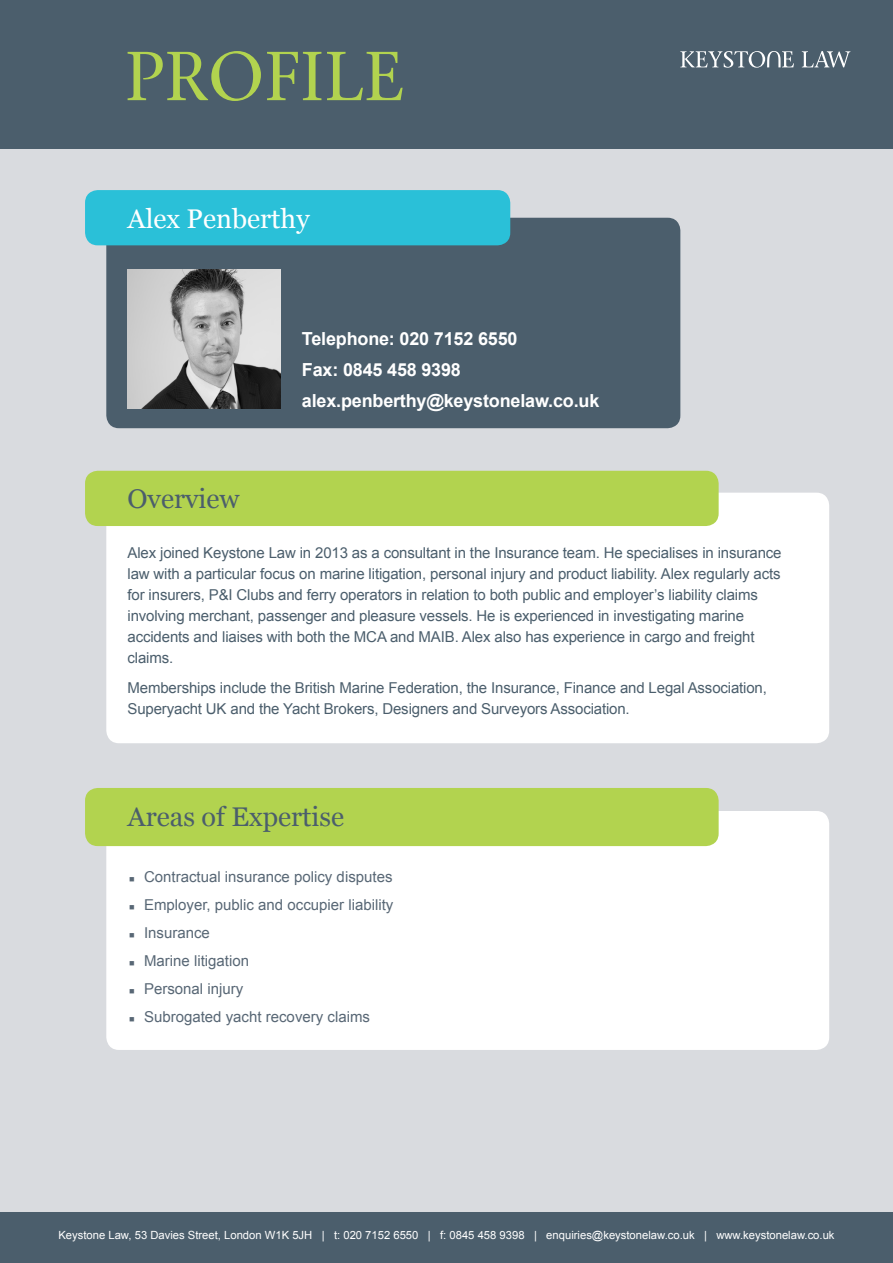
<style>
.page{position:relative;width:893px;height:1263px;background:#d9dbdf}
.page>*{position:absolute;margin:0;border:0;box-sizing:border-box;transform-origin:0 0}
.Keystone_heading_-_g{font:27px "Georgia";color:#4b5e6c}
.t1{font:27px "Georgia";color:#fff}
.Keystone_intro_para{font:700 18px "Arial";letter-spacing:-.01em;color:#fff}
.Keystone_intro_para-2{font:15px/21px "Arial";letter-spacing:-.01em;color:#4b5e6c}
.Keystone_txt{font:15px "Arial";color:#586775}
.t2{font:11.25px "Arial";color:#fff}
</style>
<div class="page">
<div style="left:0;top:0;width:893px;height:149px;background:#4b5e6c"></div>
<svg style="left:680px;top:51px;width:170px;height:17px"></svg>
<svg style="left:128px;top:51px;width:275px;height:50px"></svg>
<div style="left:0;top:1212px;width:893px;height:51px;background:#4b5e6c"></div>
<div style="left:106px;top:218px;width:574px;height:210px;background:#4b5e6c;border-radius:13px"></div>
<div style="left:106px;top:493px;width:723px;height:250px;background:#fff;border-radius:13px"></div>
<img style="left:128px;top:270px;width:153px;height:138px">
<div style="left:85px;top:471px;width:634px;height:55px;background:#b2d34f;border-radius:13px"></div>
<div style="left:85px;top:190px;width:425px;height:55px;background:#2ac0d8;border-radius:13px"></div>
<div style="left:106px;top:811px;width:723px;height:239px;background:#fff;border-radius:13px"></div>
<div style="left:85px;top:788px;width:634px;height:58px;background:#b2d34f;border-radius:13px"></div>
<p class="t1" style="left:128px;top:202px;width:184px">Alex Penberthy</p>
<p class="Keystone_heading_-_g" style="left:128px;top:482px;width:113px">Overview</p>
<p class="Keystone_intro_para" style="left:302px;top:327px;width:217px">Telephone: 020 7152 6550</p>
<p class="Keystone_intro_para" style="left:302px;top:358px;width:161px">Fax: 0845 458 9398</p>
<p class="Keystone_intro_para" style="left:302px;top:389px;width:299px">alex.penberthy@keystonelaw.co.uk</p>
<p class="Keystone_intro_para-2" style="left:128px;top:543px;width:655px">Alex joined Keystone Law in 2013 as a consultant in the Insurance team. He specialises in insurance law with a particular focus on marine litigation, personal injury and product liability. Alex regularly acts for insurers, P&amp;I Clubs and ferry operators in relation to both public and employer’s liability claims involving merchant, passenger and pleasure vessels. He is experienced in investigating marine accidents and liaises with both the MCA and MAIB. Alex also has experience in cargo and freight claims.</p>
<p class="Keystone_intro_para-2" style="left:128px;top:677px;width:641px">Memberships include the British Marine Federation, the Insurance, Finance and Legal Association,<br>Superyacht UK and the Yacht Brokers, Designers and Surveyors Association.</p>
<p class="Keystone_heading_-_g" style="left:128px;top:801px;width:218px">Areas of Expertise</p>
<p class="Keystone_txt" style="left:129px;top:867px;width:265px">■ Contractual insurance policy disputes</p>
<p class="Keystone_txt" style="left:129px;top:895px;width:266px">■ Employer, public and occupier liability</p>
<p class="Keystone_txt" style="left:129px;top:923px;width:82px">■ Insurance</p>
<p class="Keystone_txt" style="left:129px;top:951px;width:122px">■ Marine litigation</p>
<p class="Keystone_txt" style="left:129px;top:979px;width:116px">■ Personal injury</p>
<p class="Keystone_txt" style="left:129px;top:1007px;width:242px">■ Subrogated yacht recovery claims</p>
<p class="t2" style="left:58px;top:1228px;width:778px">Keystone Law, 53 Davies Street, London W1K 5JH | t: 020 7152 6550 | f: 0845 458 9398 | enquiries@keystonelaw.co.uk | www.keystonelaw.co.uk</p>
</div>
